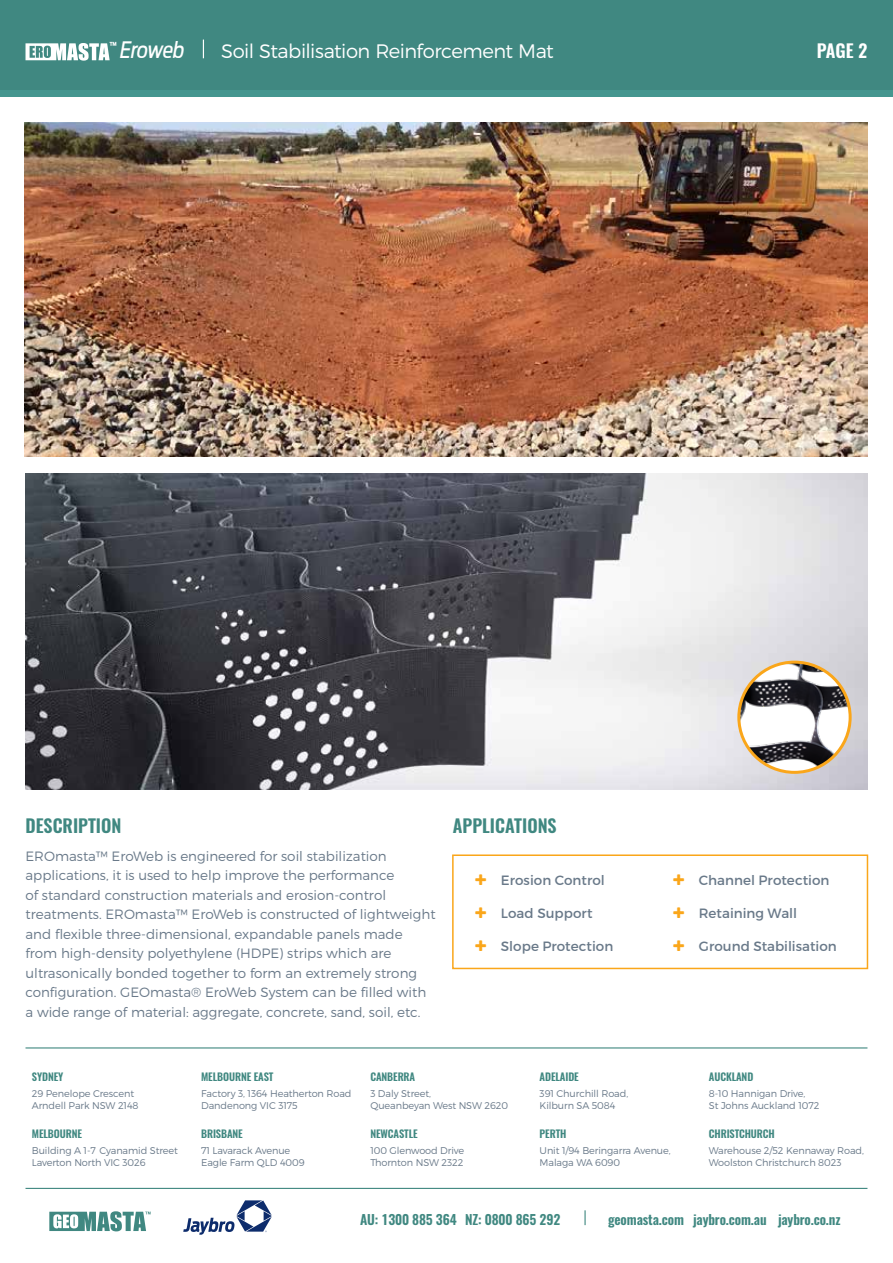
<style>
.page{position:relative;width:893px;height:1263px;background:#fff}
.page>*{position:absolute;margin:0;border:0;box-sizing:border-box;transform-origin:0 0}
.t1{font:italic 22.2px "Antenna Cond";letter-spacing:-.02em;color:#fff}
.t2{font:300 19.5px "Montserrat";letter-spacing:-.025em;color:#fff}
.t3{font:600 18px "Oswald";color:#408881}
.t4{font:600 18px "Oswald";color:#fff}
.t5{font:300 13.5px/19.5px "Montserrat";color:#697989}
.t6{font:13.5px "Montserrat";color:#697989}
.t7{font:600 13.5px "Oswald";letter-spacing:-.01em;color:#408881}
.t8{font:600 10.5px "Oswald";letter-spacing:-.01em;color:#408881}
.t9{font:300 9.75px/11.7px "Montserrat";letter-spacing:-.01em;color:#697989}
.t10{font:700 8.25px "Antenna Cond";color:#fff}
</style>
<div class="page">
<div style="left:0;top:90px;width:893px;height:7px;background:#45968f"></div>
<div style="left:0;top:0;width:893px;height:90px;background:#408881"></div>
<hr style="left:26px;top:1047px;width:841px;height:1px;background:#408881">
<hr style="left:26px;top:1188px;width:841px;height:1px;background:#408881">
<svg style="left:584px;top:1210px;width:2px;height:15px"></svg>
<svg style="left:203px;top:40px;width:1px;height:18px"></svg>
<svg style="left:26px;top:43px;width:84px;height:18px"></svg>
<svg style="left:49px;top:1211px;width:102px;height:20px"></svg>
<svg style="left:183px;top:1200px;width:89px;height:35px"></svg>
<img style="left:25px;top:122px;width:842px;height:334px">
<img style="left:26px;top:473px;width:841px;height:316px">
<div style="left:452px;top:854px;width:416px;height:115px;border:2px solid #faa61a"></div>
<img style="left:739px;top:662px;width:111px;height:110px">
<div style="left:737px;top:661px;width:115px;height:113px;border:3px solid #faa61a;border-radius:50%"></div>
<p class="t10" style="left:110px;top:40px;width:9px">™</p>
<h1 class="t1" style="left:120px;top:37px;width:66px">Eroweb</h1>
<h2 class="t2" style="left:221px;top:39px;width:334px">Soil Stabilisation Reinforcement Mat</h2>
<h3 class="t4" style="left:817px;top:38px;width:52px">PAGE 2</h3>
<h3 class="t3" style="left:26px;top:813px;width:97px">DESCRIPTION</h3>
<p class="t5" style="left:26px;top:846px;width:412px">EROmasta™ EroWeb is engineered for soil stabilization applications, it is used to help improve the performance<br>of standard construction materials and erosion-control treatments. EROmasta™ EroWeb is constructed of lightweight and flexible three-dimensional, expandable panels made from high-density polyethylene (HDPE) strips which are ultrasonically bonded together to form an extremely strong configuration. GEOmasta® EroWeb System can be filled with a wide range of material: aggregate, concrete, sand, soil, etc.</p>
<h3 class="t3" style="left:453px;top:813px;width:105px">APPLICATIONS</h3>
<p class="t6" style="left:501px;top:871px;width:105px">Erosion Control</p>
<p class="t6" style="left:501px;top:905px;width:93px">Load Support</p>
<p class="t6" style="left:501px;top:938px;width:114px">Slope Protection</p>
<p class="t8" style="left:32px;top:1069px;width:33px">SYDNEY</p>
<p class="t9" style="left:32px;top:1087px;width:108px">29 Penelope Crescent<br>Arndell Park NSW 2148</p>
<p class="t8" style="left:32px;top:1127px;width:52px">MELBOURNE</p>
<p class="t9" style="left:32px;top:1145px;width:148px">Building A 1-7 Cyanamid Street<br>Laverton North VIC 3026</p>
<p class="t8" style="left:201px;top:1069px;width:74px">MELBOURNE EAST</p>
<p class="t9" style="left:201px;top:1087px;width:152px">Factory 3, 1364 Heatherton Road<br>Dandenong VIC 3175</p>
<p class="t8" style="left:201px;top:1127px;width:43px">BRISBANE</p>
<p class="t9" style="left:201px;top:1145px;width:105px">71 Lavarack Avenue<br>Eagle Farm QLD 4009</p>
<p class="t8" style="left:370px;top:1069px;width:46px">CANBERRA</p>
<p class="t9" style="left:370px;top:1087px;width:139px">3 Daly Street,<br>Queanbeyan West NSW 2620</p>
<p class="t8" style="left:370px;top:1127px;width:49px">NEWCASTLE</p>
<p class="t9" style="left:370px;top:1145px;width:95px">100 Glenwood Drive<br>Thornton NSW 2322</p>
<p class="t8" style="left:540px;top:1069px;width:41px">ADELAIDE</p>
<p class="t9" style="left:540px;top:1087px;width:90px">391 Churchill Road,<br>Kilburn SA 5084</p>
<p class="t8" style="left:540px;top:1127px;width:28px">PERTH</p>
<p class="t9" style="left:540px;top:1145px;width:133px">Unit 1/94 Beringarra Avenue,<br>Malaga WA 6090</p>
<p class="t6" style="left:699px;top:871px;width:132px">Channel Protection</p>
<p class="t6" style="left:699px;top:905px;width:100px">Retaining Wall</p>
<p class="t6" style="left:699px;top:938px;width:139px">Ground Stabilisation</p>
<p class="t8" style="left:709px;top:1069px;width:46px">AUCKLAND</p>
<p class="t9" style="left:709px;top:1087px;width:112px">8-10 Hannigan Drive,<br>St Johns Auckland 1072</p>
<p class="t8" style="left:709px;top:1127px;width:67px">CHRISTCHURCH</p>
<p class="t9" style="left:709px;top:1145px;width:157px">Warehouse 2/52 Kennaway Road,<br>Woolston Christchurch 8023</p>
<p class="t7" style="left:360px;top:1210px;width:202px">AU: 1300 885 364 NZ: 0800 865 292</p>
<p class="t7" style="left:608px;top:1210px;width:234px">geomasta.com jaybro.com.au jaybro.co.nz</p>
</div>
